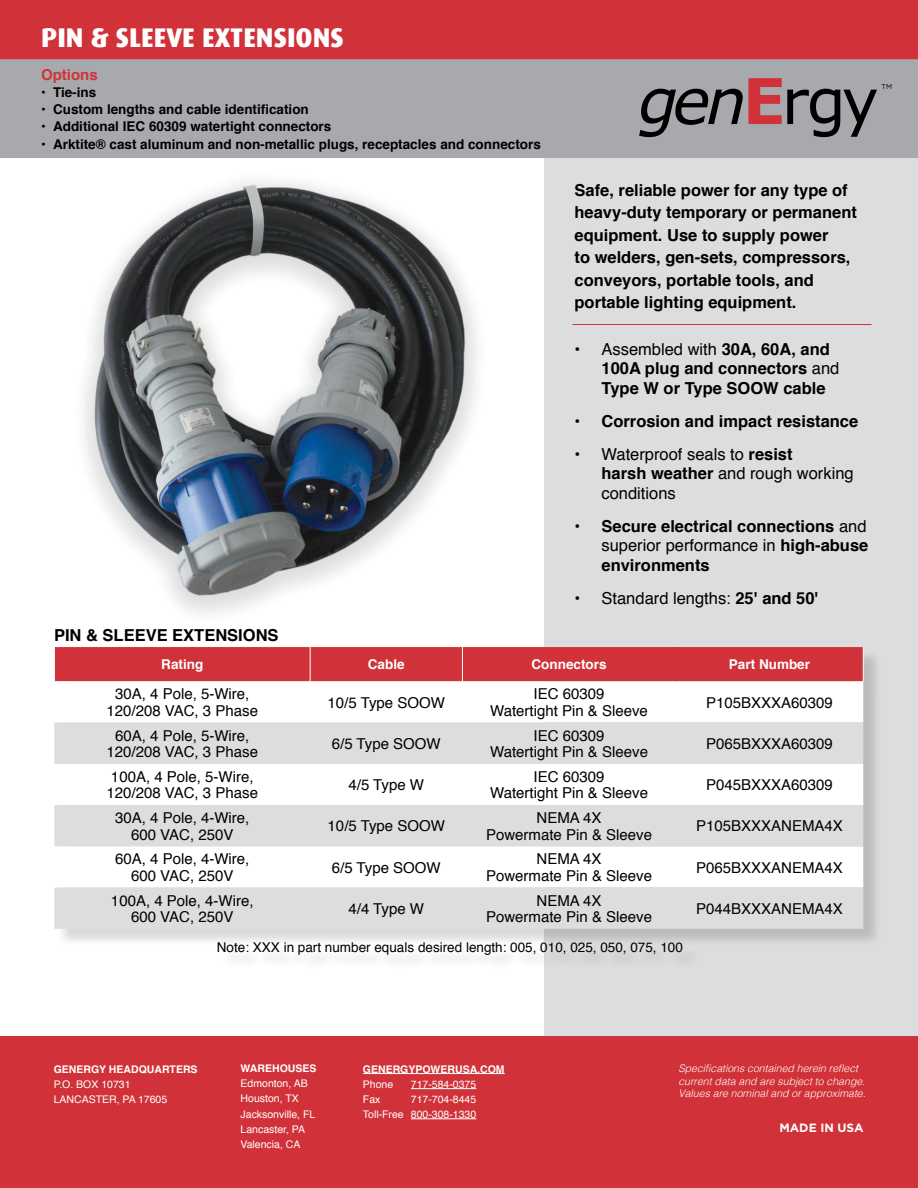
<style>
.page{position:relative;width:918px;height:1188px;background:#fff}
.page>*{position:absolute;margin:0;border:0;box-sizing:border-box;transform-origin:0 0}
.t1{font:800 27px "Dax";color:#fff}
.t2{font:700 16.5px/22.5px "Helvetica";color:#000}
.t3{font:16.5px/19.5px "Helvetica";color:#000}
.t4{font:15px/16.5px "Helvetica";color:#000;text-align:center}
.t5{font:700 15px "Helvetica";color:#d13239}
.t6{font:700 13.5px "Helvetica";color:#000}
.t7{font:13.5px "Helvetica";color:#000}
.t8{font:700 13.5px "Helvetica";color:#fff}
.t9{font:700 12px "Gotham";color:#fff}
.t10{font:10.5px/15.1px "Helvetica";color:#fff}
.t11{font:italic 300 10.5px/12.6px "Helvetica";color:#fff}
.t12{font:700 10.5px "Helvetica";color:#fff}
.t13{font:7.05px "Gotham";color:#000}
.s1{font-weight:400}
.s2{font-weight:700}
</style>
<div class="page">
<img style="left:84px;top:181px;width:393px;height:432px">
<div style="left:544px;top:150px;width:374px;height:900px;background:#dcddde"></div>
<div style="left:0;top:45px;width:918px;height:113px;background:#a7a9ac"></div>
<div style="left:0;top:0;width:918px;height:59px;background:#d13239"></div>
<svg style="left:639px;top:78px;width:238px;height:59px"></svg>
<div style="left:0;top:1037px;width:918px;height:151px;background:#d13239"></div>
<hr style="left:363px;top:1073px;width:142px;height:1px;background:#fff">
<hr style="left:411px;top:1088px;width:65px;height:1px;background:#fff">
<hr style="left:411px;top:1119px;width:65px;height:1px;background:#fff">
<hr style="left:572px;top:324px;width:300px;height:1px;background:#d13239">
<div style="left:56px;top:649px;width:826px;height:323px;background:#000;opacity:.15"></div>
<div style="left:55px;top:647px;width:808px;height:34px;background:#d13239"></div>
<svg style="left:54px;top:681px;width:809px;height:42px"></svg>
<svg style="left:54px;top:723px;width:809px;height:206px;fill:#ddd"></svg>
<hr style="left:310px;top:647px;width:1px;height:34px;background:#fff">
<hr style="left:462px;top:647px;width:1px;height:34px;background:#fff">
<hr style="left:863px;top:647px;width:1px;height:34px;background:#fff">
<hr style="left:675px;top:647px;width:1px;height:34px;background:#d13239">
<h1 class="t1" style="left:41px;top:23px;width:304px">PIN &amp; SLEEVE EXTENSIONS</h1>
<p class="t5" style="left:41px;top:62px;width:58px">Options</p>
<p class="t6" style="left:41px;top:81px;width:57px">• Tie-ins</p>
<p class="t6" style="left:41px;top:99px;width:269px">• Custom lengths and cable identification</p>
<p class="t6" style="left:41px;top:116px;width:292px">• Additional IEC 60309 watertight connectors</p>
<p class="t6" style="left:41px;top:133px;width:501px">• Arktite® cast aluminum and non-metallic plugs, receptacles and connectors</p>
<p class="t2" style="left:54px;top:624px;width:226px">PIN &amp; SLEEVE EXTENSIONS</p>
<p class="t2" style="left:575px;top:179px;width:284px">Safe, reliable power for any type of heavy-duty temporary or permanent equipment. Use to supply power<br>to welders, gen-sets, compressors, conveyors, portable tools, and portable lighting equipment.</p>
<p class="t2" style="left:602px;top:339px;width:239px;line-height:19.5px;text-indent:-27px"><span class="s1">• Assembled with</span> 30A, 60A, and<br>100A plug and connectors <span class="s1">and<br></span>Type W or Type SOOW cable</p>
<p class="t2" style="left:575px;top:410px;width:285px">• Corrosion and impact resistance</p>
<p class="t3" style="left:602px;top:445px;width:254px;text-indent:-27px">• Waterproof seals to <span class="s2">resist<br>harsh weather</span> and rough working conditions</p>
<p class="t2" style="left:602px;top:516px;width:268px;line-height:19.5px;text-align:justify;text-indent:-27px">• Secure electrical connections <span class="s1">and superior performance in</span> high-abuse environments</p>
<p class="t3" style="left:575px;top:589px;width:245px">• Standard lengths: <span class="s2">25' and 50'</span></p>
<p class="t8" style="left:161px;top:654px;width:43px">Rating</p>
<p class="t8" style="left:368px;top:654px;width:38px">Cable</p>
<p class="t8" style="left:532px;top:654px;width:77px">Connectors</p>
<p class="t8" style="left:729px;top:654px;width:83px">Part Number</p>
<p class="t4" style="left:107px;top:686px;width:153px">30A, 4 Pole, 5-Wire,<br>120/208 VAC, 3 Phase</p>
<p class="t4" style="left:328px;top:694px;width:119px">10/5 Type SOOW</p>
<p class="t4" style="left:490px;top:686px;width:159px">IEC 60309<br>Watertight Pin &amp; Sleeve</p>
<p class="t4" style="left:706px;top:694px;width:128px">P105BXXXA60309</p>
<p class="t4" style="left:107px;top:727px;width:153px">60A, 4 Pole, 5-Wire,<br>120/208 VAC, 3 Phase</p>
<p class="t4" style="left:332px;top:736px;width:110px">6/5 Type SOOW</p>
<p class="t4" style="left:490px;top:727px;width:159px">IEC 60309<br>Watertight Pin &amp; Sleeve</p>
<p class="t4" style="left:706px;top:736px;width:128px">P065BXXXA60309</p>
<p class="t4" style="left:107px;top:769px;width:153px;text-align:left">100A, 4 Pole, 5-Wire,<br>120/208 VAC, 3 Phase</p>
<p class="t4" style="left:349px;top:777px;width:77px">4/5 Type W</p>
<p class="t4" style="left:490px;top:769px;width:159px">IEC 60309<br>Watertight Pin &amp; Sleeve</p>
<p class="t4" style="left:706px;top:777px;width:128px">P045BXXXA60309</p>
<p class="t4" style="left:115px;top:810px;width:136px">30A, 4 Pole, 4-Wire,<br>600 VAC, 250V</p>
<p class="t4" style="left:328px;top:818px;width:119px">10/5 Type SOOW</p>
<p class="t4" style="left:486px;top:810px;width:167px">NEMA 4X<br>Powermate Pin &amp; Sleeve</p>
<p class="t4" style="left:696px;top:818px;width:148px">P105BXXXANEMA4X</p>
<p class="t4" style="left:115px;top:851px;width:136px">60A, 4 Pole, 4-Wire,<br>600 VAC, 250V</p>
<p class="t4" style="left:332px;top:859px;width:110px">6/5 Type SOOW</p>
<p class="t4" style="left:486px;top:851px;width:167px">NEMA 4X<br>Powermate Pin &amp; Sleeve</p>
<p class="t4" style="left:696px;top:859px;width:148px">P065BXXXANEMA4X</p>
<p class="t4" style="left:111px;top:892px;width:144px">100A, 4 Pole, 4-Wire,<br>600 VAC, 250V</p>
<p class="t4" style="left:349px;top:901px;width:77px">4/4 Type W</p>
<p class="t4" style="left:486px;top:892px;width:167px">NEMA 4X<br>Powermate Pin &amp; Sleeve</p>
<p class="t4" style="left:696px;top:901px;width:148px">P044BXXXANEMA4X</p>
<p class="t7" style="left:217px;top:937px;width:468px">Note: XXX in part number equals desired length: 005, 010, 025, 050, 075, 100</p>
<p class="t13" style="left:882px;top:82px;width:12px">TM</p>
<p class="t12" style="left:54px;top:1061px;width:145px">GENERGY HEADQUARTERS</p>
<p class="t10" style="left:54px;top:1077px;width:115px">P.O. BOX 10731<br>LANCASTER, PA 17605</p>
<p class="t12" style="left:241px;top:1060px;width:77px">WAREHOUSES</p>
<p class="t10" style="left:241px;top:1076px;width:76px">Edmonton, AB<br>Houston, TX<br>Jacksonville, FL<br>Lancaster, PA<br>Valencia, CA</p>
<p class="t12" style="left:363px;top:1061px;width:143px">GENERGYPOWERUSA.COM</p>
<p class="t10" style="left:363px;top:1077px;width:32px">Phone</p>
<p class="t10" style="left:411px;top:1077px;width:67px">717-584-0375</p>
<p class="t10" style="left:363px;top:1092px;width:19px">Fax</p>
<p class="t10" style="left:363px;top:1092px;width:115px;text-align:right">717-704-8445<br>Toll-Free 800-308-1330</p>
<p class="t11" style="left:678px;top:1061px;width:189px">Specifications contained herein reflect current data and are subject to change.<br>Values are nominal and or approximate.</p>
<p class="t9" style="left:779px;top:1121px;width:86px">MADE IN USA</p>
</div>
